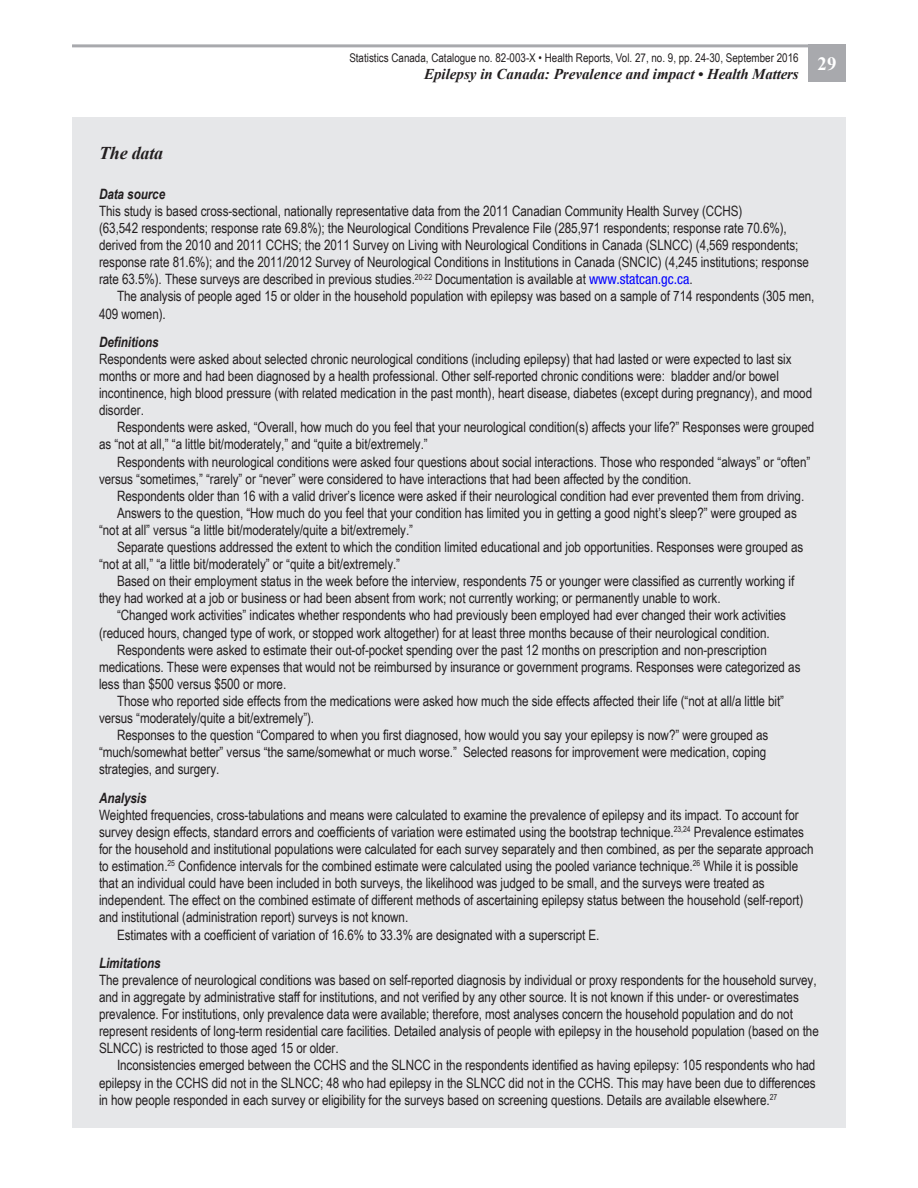
<style>
.page{position:relative;width:918px;height:1188px;background:#fff}
.page>*{position:absolute;margin:0;border:0;box-sizing:border-box;transform-origin:0 0}
.t1{font:700 18.75px "Times New Roman";color:#fff}
.t2{font:italic 700 18px "Times New Roman";letter-spacing:-.01em;color:#231f20}
.t3{font:italic 700 15px "Times New Roman";color:#231f20}
.t4{font:14.25px/17.1px "Arial Narrow";letter-spacing:-.005em;color:#231f20}
.t5{font:italic 700 14.25px "Arial Narrow";letter-spacing:-.005em;color:#231f20}
.t6{font:12px "Arial Narrow";color:#231f20}
.s1{font-family:"Helvetica Neue LT Std";font-stretch:condensed;color:#00f}
</style>
<div class="page">
<div style="left:808px;top:44px;width:38px;height:38px;background:#a8a9ad"></div>
<hr style="left:72px;top:44px;width:774px;height:3px;background:#a8a9ad">
<div style="left:72px;top:117px;width:774px;height:1011px;background:#e6e7e9"></div>
<p class="t6" style="left:349px;top:49px;width:451px">Statistics Canada, Catalogue no. 82-003-X • Health Reports, Vol. 27, no. 9, pp. 24-30, September 2016</p>
<p class="t3" style="left:424px;top:64px;width:376px">Epilepsy in Canada: Prevalence and impact • Health Matters</p>
<h1 class="t1" style="left:818px;top:50px;width:20px">29</h1>
<p class="t2" style="left:99px;top:141px;width:66px">The data</p>
<p class="t5" style="left:99px;top:183px;width:68px">Data source</p>
<p class="t4" style="left:99px;top:202px;width:711px">This study is based cross-sectional, nationally representative data from the 2011 Canadian Community Health Survey (CCHS)<br>(63,542 respondents; response rate 69.8%); the Neurological Conditions Prevalence File (285,971 respondents; response rate 70.6%), derived from the 2010 and 2011 CCHS; the 2011 Survey on Living with Neurological Conditions in Canada (SLNCC) (4,569 respondents; response rate 81.6%); and the 2011/2012 Survey of Neurological Conditions in Institutions in Canada (SNCIC) (4,245 institutions; response rate 63.5%). These surveys are described in previous studies.<sup>20-22</sup> Documentation is available at <span class="s1">www.statcan.gc.ca</span>.</p>
<p class="t4" style="left:99px;top:287px;width:717px;text-indent:18px">The analysis of people aged 15 or older in the household population with epilepsy was based on a sample of 714 respondents (305 men,<br>409 women).</p>
<p class="t5" style="left:99px;top:331px;width:61px">Definitions</p>
<p class="t4" style="left:99px;top:350px;width:715px">Respondents were asked about selected chronic neurological conditions (including epilepsy) that had lasted or were expected to last six months or more and had been diagnosed by a health professional. Other self‑reported chronic conditions were: bladder and/or bowel incontinence, high blood pressure (with related medication in the past month), heart disease, diabetes (except during pregnancy), and mood disorder.</p>
<p class="t4" style="left:99px;top:418px;width:717px;text-indent:18px">Respondents were asked, “Overall, how much do you feel that your neurological condition(s) affects your life?” Responses were grouped as “not at all,” “a little bit/moderately,” and “quite a bit/extremely.”</p>
<p class="t4" style="left:99px;top:452px;width:713px;text-indent:18px">Respondents with neurological conditions were asked four questions about social interactions. Those who responded “always” or “often” versus “sometimes,” “rarely” or “never” were considered to have interactions that had been affected by the condition.</p>
<p class="t4" style="left:117px;top:487px;width:689px">Respondents older than 16 with a valid driver’s licence were asked if their neurological condition had ever prevented them from driving.</p>
<p class="t4" style="left:117px;top:504px;width:681px">Answers to the question, “How much do you feel that your condition has limited you in getting a good night’s sleep?” were grouped as</p>
<p class="t4" style="left:99px;top:521px;width:316px">“not at all” versus “a little bit/moderately/quite a bit/extremely.”</p>
<p class="t4" style="left:117px;top:538px;width:688px">Separate questions addressed the extent to which the condition limited educational and job opportunities. Responses were grouped as</p>
<p class="t4" style="left:99px;top:555px;width:303px">“not at all,” “a little bit/moderately” or “quite a bit/extremely.”</p>
<p class="t4" style="left:117px;top:572px;width:679px">Based on their employment status in the week before the interview, respondents 75 or younger were classified as currently working if</p>
<p class="t4" style="left:99px;top:589px;width:623px">they had worked at a job or business or had been absent from work; not currently working; or permanently unable to work.</p>
<p class="t4" style="left:117px;top:606px;width:671px">“Changed work activities” indicates whether respondents who had previously been employed had ever changed their work activities</p>
<p class="t4" style="left:99px;top:623px;width:672px">(reduced hours, changed type of work, or stopped work altogether) for at least three months because of their neurological condition.</p>
<p class="t4" style="left:117px;top:641px;width:651px">Respondents were asked to estimate their out-of-pocket spending over the past 12 months on prescription and non-prescription</p>
<p class="t4" style="left:99px;top:658px;width:703px">medications. These were expenses that would not be reimbursed by insurance or government programs. Responses were categorized as</p>
<p class="t4" style="left:99px;top:675px;width:189px">less than $500 versus $500 or more.</p>
<p class="t4" style="left:117px;top:692px;width:669px">Those who reported side effects from the medications were asked how much the side effects affected their life (“not at all/a little bit”</p>
<p class="t4" style="left:99px;top:709px;width:217px">versus “moderately/quite a bit/extremely”).</p>
<p class="t4" style="left:117px;top:726px;width:653px">Responses to the question “Compared to when you first diagnosed, how would you say your epilepsy is now?” were grouped as</p>
<p class="t4" style="left:99px;top:743px;width:669px">“much/somewhat better” versus “the same/somewhat or much worse.” Selected reasons for improvement were medication, coping</p>
<p class="t4" style="left:99px;top:760px;width:122px">strategies, and surgery.</p>
<p class="t5" style="left:99px;top:787px;width:49px">Analysis</p>
<p class="t4" style="left:99px;top:806px;width:701px">Weighted frequencies, cross-tabulations and means were calculated to examine the prevalence of epilepsy and its impact. To account for</p>
<p class="t4" style="left:99px;top:823px;width:707px">survey design effects, standard errors and coefficients of variation were estimated using the bootstrap technique.<sup>23,24</sup> Prevalence estimates</p>
<p class="t4" style="left:99px;top:840px;width:716px">for the household and institutional populations were calculated for each survey separately and then combined, as per the separate approach</p>
<p class="t4" style="left:99px;top:857px;width:701px">to estimation.<sup>25</sup> Confidence intervals for the combined estimate were calculated using the pooled variance technique.<sup>26</sup> While it is possible</p>
<p class="t4" style="left:99px;top:874px;width:667px">that an individual could have been included in both surveys, the likelihood was judged to be small, and the surveys were treated as</p>
<p class="t4" style="left:99px;top:891px;width:706px">independent. The effect on the combined estimate of different methods of ascertaining epilepsy status between the household (self-report)</p>
<p class="t4" style="left:99px;top:908px;width:311px">and institutional (administration report) surveys is not known.</p>
<p class="t4" style="left:117px;top:925px;width:484px">Estimates with a coefficient of variation of 16.6% to 33.3% are designated with a superscript E.</p>
<p class="t5" style="left:99px;top:952px;width:63px">Limitations</p>
<p class="t4" style="left:99px;top:971px;width:721px">The prevalence of neurological conditions was based on self-reported diagnosis by individual or proxy respondents for the household survey, and in aggregate by administrative staff for institutions, and not verified by any other source. It is not known if this under- or overestimates prevalence. For institutions, only prevalence data were available; therefore, most analyses concern the household population and do not represent residents of long-term residential care facilities. Detailed analysis of people with epilepsy in the household population (based on the SLNCC) is restricted to those aged 15 or older.</p>
<p class="t4" style="left:99px;top:1056px;width:718px;text-align:justify;text-indent:18px">Inconsistencies emerged between the CCHS and the SLNCC in the respondents identified as having epilepsy: 105 respondents who had epilepsy in the CCHS did not in the SLNCC; 48 who had epilepsy in the SLNCC did not in the CCHS. This may have been due to differences in how people responded in each survey or eligibility for the surveys based on screening questions. Details are available elsewhere.<sup>27</sup></p>
</div>
